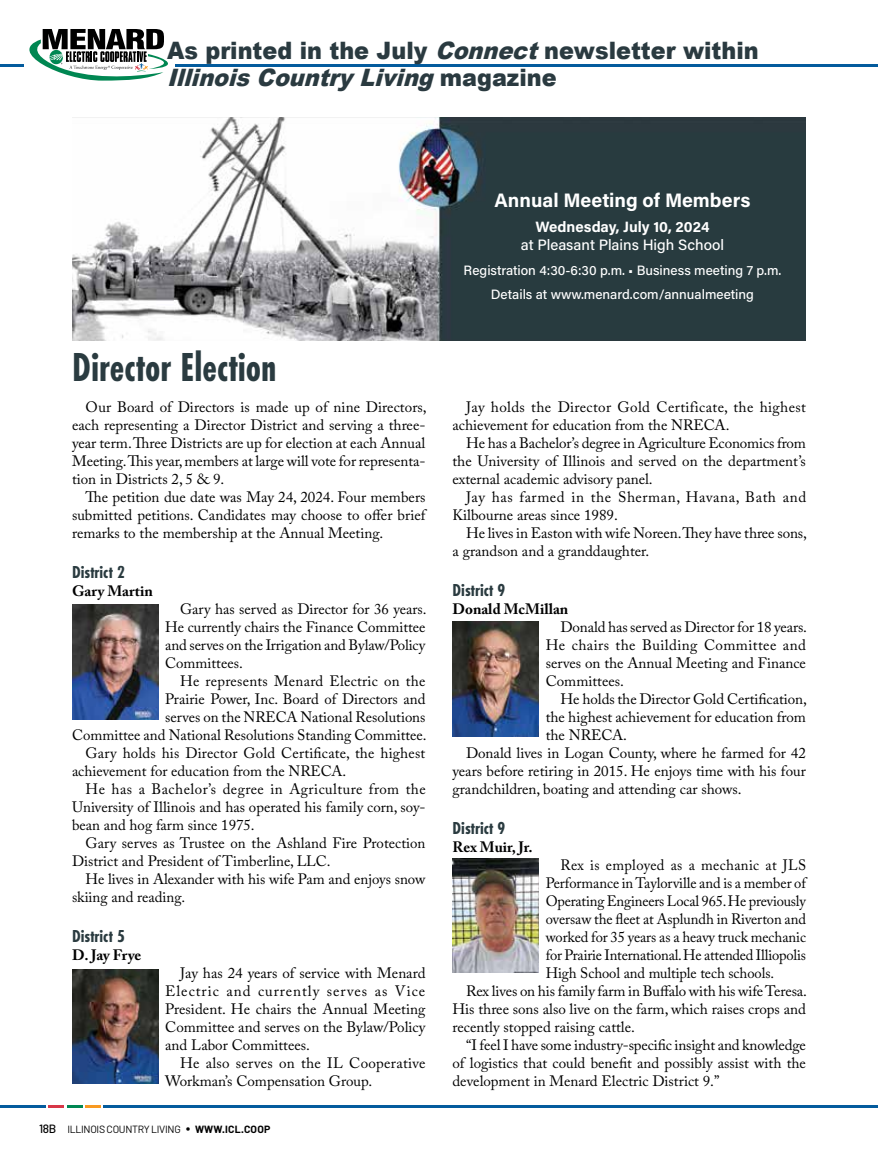
<style>
.page{position:relative;width:878px;height:1161px;background:#fff}
.page>*{position:absolute;margin:0;border:0;box-sizing:border-box;transform-origin:0 0}
.t1{font:700 42px "Futura PT Cond";color:#2a3b40;scale:.93 1}
.t2{font:900 24px/26.8px "Arial";color:#2a3a40;scale:.93 1}
.t3{font:700 19.5px "Acumin Pro";color:#fff}
.t4{font:700 18px "Futura PT Cond";color:#2a3b40}
.t5{font:15px/18px "Adobe Caslon Pro";color:#000;text-align:justify}
.t6{font:15px/18px "Adobe Caslon Pro";letter-spacing:.025em;color:#000}
.t7{font:15px/18px "Adobe Caslon Pro";letter-spacing:.035em;color:#000}
.t8{font:700 15px "Adobe Caslon Pro";color:#000}
.t9{font:15px "Adobe Caslon Pro";letter-spacing:.03em;color:#000}
.t10{font:15px "Adobe Caslon Pro";letter-spacing:.02em;color:#000}
.t11{font:500 15px "Acumin Pro";color:#fff}
.t12{font:700 15px "Acumin Pro";color:#fff}
.t13{font:500 13.5px/24.8px "Acumin Pro";color:#fff;text-align:center}
.t14{font:10.5px "Barlow";letter-spacing:-.03em;color:#000}
.s1{font-style:italic}
.s2{font-weight:500;font-size:12px}
.s3{font-size:15px}
.s4{font-weight:700}
</style>
<div class="page">
<img style="left:72px;top:605px;width:86px;height:114px">
<img style="left:72px;top:970px;width:86px;height:114px">
<img style="left:452px;top:622px;width:87px;height:114px">
<img style="left:452px;top:858px;width:87px;height:115px">
<img style="left:72px;top:117px;width:734px;height:224px">
<hr style="left:176px;top:64px;width:702px;height:3px;background:#035b9d">
<hr style="left:0;top:64px;width:24px;height:3px;background:#035b9d">
<hr style="left:85px;top:1105px;width:16px;height:3px;background:#f89921">
<hr style="left:103px;top:1105px;width:775px;height:3px;background:#035b9d">
<hr style="left:48px;top:1105px;width:16px;height:3px;background:#d73747">
<hr style="left:0;top:1105px;width:46px;height:3px;background:#035b9d">
<hr style="left:67px;top:1105px;width:15px;height:3px;background:#008752">
<svg style="left:29px;top:29px;width:147px;height:52px"></svg>
<h2 class="t2" style="left:167px;top:37px;width:637px">As printed in the July <span class="s1">Connect</span>newsletter within<br><span class="s1">IllinoisCountryLiving</span>m a g a z i n e</h2>
<h1 class="t1" style="left:72px;top:343px;width:221px">Director Election</h1>
<p class="t5" style="left:72px;top:398px;width:356px;text-indent:14px">Our Board of Directors is made up of nine Directors, each representing a Director District and serving a three&shy;year term. Three Districts are up for election at each Annual Meeting. This year, members at large will vote for representa&shy;tion in Districts 2, 5 &amp; 9.</p>
<p class="t5" style="left:72px;top:488px;width:355px;text-indent:14px">The petition due date was May 24, 2024. Four members submitted petitions. Candidates may choose to offer brief remarks to the membership at the Annual Meeting.</p>
<p class="t4" style="left:72px;top:562px;width:54px">District 2</p>
<p class="t8" style="left:72px;top:582px;width:82px">Gary Martin</p>
<p class="t5" style="left:165px;top:600px;width:263px;text-indent:15px">Gary has served as Director for 36 years.<br>He currently chairs the Finance Committee and serves on the Irrigation and Bylaw/Policy Committees.</p>
<p class="t10" style="left:180px;top:672px;width:247px">He represents Menard Electric on the</p>
<p class="t5" style="left:165px;top:690px;width:262px">Prairie Power, Inc. Board of Directors and</p>
<p class="t5" style="left:165px;top:708px;width:262px">serves on the NRECA National Resolutions</p>
<p class="t5" style="left:72px;top:726px;width:356px">Committee and National Resolutions Standing Committee.</p>
<p class="t5" style="left:85px;top:744px;width:341px">Gary holds his Director Gold Certificate, the highest</p>
<p class="t5" style="left:72px;top:762px;width:276px">achievement for education from the NRECA.</p>
<p class="t9" style="left:85px;top:780px;width:341px">He has a Bachelor’s degree in Agriculture from the</p>
<p class="t5" style="left:72px;top:798px;width:355px">University of Illinois and has operated his family corn, soy-</p>
<p class="t5" style="left:72px;top:816px;width:184px">bean and hog farm since 1975.</p>
<p class="t5" style="left:85px;top:834px;width:341px">Gary serves as Trustee on the Ashland Fire Protection</p>
<p class="t5" style="left:72px;top:852px;width:260px">District and President of Timberline, LLC.</p>
<p class="t5" style="left:85px;top:870px;width:341px">He lives in Alexander with his wife Pam and enjoys snow</p>
<p class="t5" style="left:72px;top:888px;width:115px">skiing and reading.</p>
<p class="t4" style="left:72px;top:925px;width:54px">District 5</p>
<p class="t8" style="left:72px;top:946px;width:71px">D. Jay Frye</p>
<p class="t5" style="left:165px;top:963px;width:262px;text-indent:15px">Jay has 24 years of service with Menard Electric and currently serves as Vice President. He chairs the Annual Meeting Committee and serves on the Bylaw/Policy and Labor Committees.</p>
<p class="t5" style="left:165px;top:1053px;width:262px;text-indent:15px">He also serves on the IL Cooperative<br>Workman’s Compensation Group.</p>
<p class="t14" style="left:39px;top:1123px;width:233px"><span class="s2">18B</span> ILLINOIS COUNTRY LIVING <span class="s3">•</span> <span class="s4">WWW.ICL.COOP</span></p>
<h3 class="t3" style="left:494px;top:187px;width:257px">Annual Meeting of Members</h3>
<p class="t12" style="left:535px;top:216px;width:175px">Wednesday, July 10, 2024</p>
<p class="t11" style="left:521px;top:234px;width:205px">at Pleasant Plains High School</p>
<p class="t13" style="left:463px;top:257px;width:319px">Registration 4:30-6:30 p.m. • Business meeting 7 p.m.<br>Details at www.menard.com/annualmeeting</p>
<p class="t6" style="left:452px;top:398px;width:355px;text-indent:14px">Jay holds the Director Gold Certificate, the highest achievement for education from the NRECA.</p>
<p class="t5" style="left:452px;top:434px;width:355px;text-indent:14px">He has a Bachelor’s degree in Agriculture Economics from the University of Illinois and served on the department’s external academic advisory panel.</p>
<p class="t7" style="left:452px;top:488px;width:355px;text-indent:14px">Jay has farmed in the Sherman, Havana, Bath and<br>Kilbourne areas since 1989.</p>
<p class="t5" style="left:452px;top:524px;width:356px;text-indent:13px">He lives in Easton with wife Noreen. They have three sons, a grandson and a granddaughter.</p>
<p class="t4" style="left:452px;top:580px;width:54px">District 9</p>
<p class="t8" style="left:452px;top:600px;width:117px">Donald McMillan</p>
<p class="t5" style="left:545px;top:618px;width:263px;text-indent:15px">Donald has served as Director for 18 years.<br>He chairs the Building Committee and serves on the Annual Meeting and Finance Committees.</p>
<p class="t5" style="left:560px;top:690px;width:248px">He holds the Director Gold Certification,</p>
<p class="t5" style="left:545px;top:708px;width:262px">the highest achievement for education from</p>
<p class="t5" style="left:545px;top:726px;width:83px">the NRECA.</p>
<p class="t5" style="left:466px;top:744px;width:341px">Donald lives in Logan County, where he farmed for 42</p>
<p class="t5" style="left:452px;top:762px;width:355px">years before retiring in 2015. He enjoys time with his four</p>
<p class="t5" style="left:452px;top:780px;width:290px">grandchildren, boating and attending car shows.</p>
<p class="t4" style="left:452px;top:817px;width:54px">District 9</p>
<p class="t8" style="left:452px;top:838px;width:82px">Rex Muir, Jr.</p>
<p class="t6" style="left:560px;top:855px;width:247px">Rex is employed as a mechanic at JLS</p>
<p class="t5" style="left:545px;top:873px;width:262px">Performance in Taylorville and is a member of</p>
<p class="t5" style="left:545px;top:891px;width:262px">Operating Engineers Local 965. He previously</p>
<p class="t5" style="left:545px;top:909px;width:262px">oversaw the fleet at Asplundh in Riverton and</p>
<p class="t5" style="left:545px;top:927px;width:262px">worked for 35 years as a heavy truck mechanic</p>
<p class="t5" style="left:545px;top:945px;width:262px">for Prairie International. He attended Illiopolis</p>
<p class="t5" style="left:545px;top:963px;width:230px">High School and multiple tech schools.</p>
<p class="t5" style="left:466px;top:981px;width:342px">Rex lives on his family farm in Buffalo with his wife Teresa.</p>
<p class="t5" style="left:452px;top:999px;width:355px">His three sons also live on the farm, which raises crops and</p>
<p class="t5" style="left:452px;top:1017px;width:184px">recently stopped raising cattle.</p>
<p class="t5" style="left:466px;top:1035px;width:341px">“I feel I have some industry-specific insight and knowledge</p>
<p class="t5" style="left:452px;top:1053px;width:355px">of logistics that could benefit and possibly assist with the</p>
<p class="t5" style="left:452px;top:1071px;width:268px">development in Menard Electric District 9.”</p>
</div>
